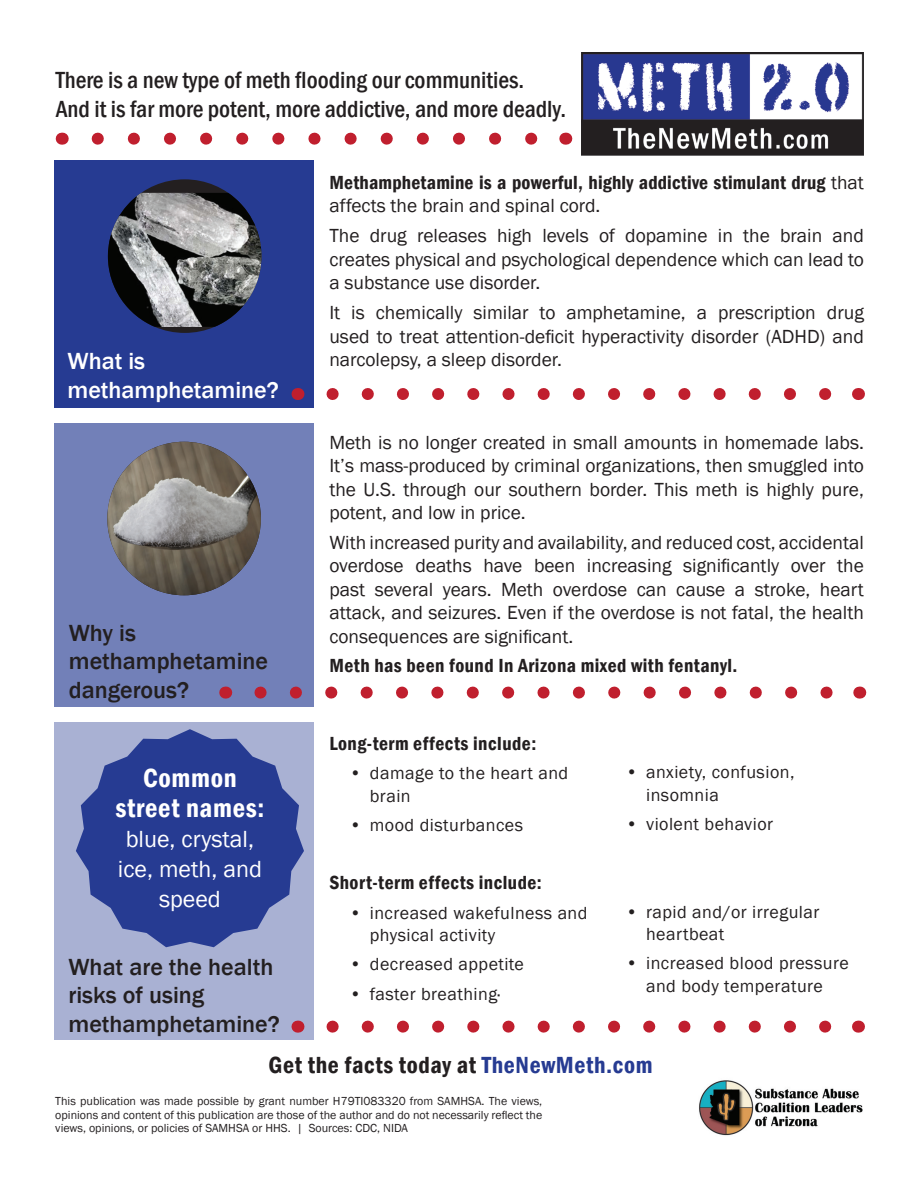
<style>
.page{position:relative;width:918px;height:1188px;background:#fff}
.page>*{position:absolute;margin:0;border:0;box-sizing:border-box;transform-origin:0 0}
.t1{font:600 condensed 27px/30px "Franklin Gothic";letter-spacing:.025em;color:#fff;text-align:center}
.t2{font:500 condensed 24px/28.5px "Franklin Gothic";color:#231f20}
.t3{font:500 24px/28.8px "Franklin Gothic";color:#231f20}
.t4{font:600 condensed 24px "Franklin Gothic";letter-spacing:.025em;color:#231f20}
.t5{font:24px/30px "Franklin Gothic";color:#fff;text-align:center}
.t6{font:500 24px/29.1px "Franklin Gothic";color:#fff}
.t7{font:19.5px/23.4px "Franklin Gothic";color:#231f20;text-align:justify}
.t8{font:600 condensed 19.5px/23.4px "Franklin Gothic";letter-spacing:.025em;color:#231f20}
.t9{font:18px/22.5px "Franklin Gothic";letter-spacing:.025em;color:#231f20}
.t10{font:12px/13.5px "Franklin Gothic";color:#231f20;text-align:justify}
.s1{font-weight:400;font-stretch:normal}
.s2{color:#263b92}
</style>
<div class="page">
<img style="left:581px;top:53px;width:282px;height:103px">
<div style="left:54px;top:160px;width:260px;height:248px;background:#263b92"></div>
<svg style="left:333px;top:388px;width:499px;height:12px"></svg>
<svg style="left:297px;top:388px;width:1px;height:12px"></svg>
<svg style="left:858px;top:388px;width:1px;height:12px"></svg>
<div style="left:108px;top:179px;width:153px;height:154px;background:#231f20;border-radius:50%"></div>
<img style="left:108px;top:193px;width:153px;height:134px">
<div style="left:54px;top:423px;width:260px;height:283px;background:#7280b8"></div>
<img style="left:107px;top:442px;width:154px;height:153px;border-radius:77px">
<div style="left:55px;top:722px;width:259px;height:318px;background:#a9b1d3"></div>
<svg style="left:333px;top:1021px;width:499px;height:12px"></svg>
<svg style="left:297px;top:1021px;width:1px;height:12px"></svg>
<svg style="left:858px;top:1021px;width:1px;height:12px"></svg>
<img style="left:699px;top:1080px;width:164px;height:56px">
<svg style="left:260px;top:687px;width:573px;height:12px"></svg>
<svg style="left:225px;top:687px;width:1px;height:12px"></svg>
<svg style="left:859px;top:687px;width:1px;height:12px"></svg>
<svg style="left:98px;top:133px;width:440px;height:12px"></svg>
<svg style="left:62px;top:133px;width:1px;height:12px"></svg>
<svg style="left:565px;top:133px;width:1px;height:12px"></svg>
<svg style="left:76px;top:729px;width:228px;height:218px;fill:#263b92"></svg>
<p class="t2" style="left:56px;top:66px;width:512px">There is a new type of meth flooding our communities.<br>And it is far more potent, more addictive, and more deadly.</p>
<p class="t6" style="left:68px;top:347px;width:213px">What is methamphetamine?</p>
<p class="t3" style="left:69px;top:618px;width:201px">Why is methamphetamine dangerous?</p>
<h1 class="t1" style="left:115px;top:763px;width:150px">Common street names:</h1>
<p class="t5" style="left:118px;top:825px;width:146px">blue, crystal, ice, meth, and speed</p>
<p class="t3" style="left:68px;top:953px;width:213px">What are the health risks of using methamphetamine?</p>
<p class="t8" style="left:329px;top:170px;width:536px">Methamphetamine is a powerful, highly addictive stimulant drug <span class="s1">that affects the brain and spinal cord.</span></p>
<p class="t7" style="left:329px;top:225px;width:536px">The drug releases high levels of dopamine in the brain and creates physical and psychological dependence which can lead to a substance use disorder.</p>
<p class="t7" style="left:329px;top:302px;width:536px">It is chemically similar to amphetamine, a prescription drug used to treat attention-deficit hyperactivity disorder (ADHD) and narcolepsy, a sleep disorder.</p>
<p class="t7" style="left:329px;top:431px;width:536px">Meth is no longer created in small amounts in homemade labs.<br>It’s mass-produced by criminal organizations, then smuggled into the U.S. through our southern border. This meth is highly pure, potent, and low in price.</p>
<p class="t7" style="left:329px;top:531px;width:536px">With increased purity and availability, and reduced cost, accidental overdose deaths have been increasing significantly over the past several years. Meth overdose can cause a stroke, heart attack, and seizures. Even if the overdose is not fatal, the health consequences are significant.</p>
<p class="t8" style="left:329px;top:653px;width:410px">Meth has been found In Arizona mixed with fentanyl.</p>
<p class="t8" style="left:329px;top:732px;width:208px">Long-term effects include:</p>
<p class="t9" style="left:370px;top:763px;width:200px;text-indent:-20px">• damage to the heart and brain</p>
<p class="t9" style="left:350px;top:814px;width:175px">• mood disturbances</p>
<p class="t8" style="left:329px;top:871px;width:214px">Short-term effects include:</p>
<p class="t9" style="left:370px;top:902px;width:219px;text-indent:-20px">• increased wakefulness and physical activity</p>
<p class="t9" style="left:350px;top:954px;width:176px">• decreased appetite</p>
<p class="t9" style="left:350px;top:983px;width:152px">• faster breathing·</p>
<p class="t9" style="left:646px;top:762px;width:150px;text-indent:-20px">• anxiety, confusion, insomnia</p>
<p class="t9" style="left:626px;top:813px;width:149px">• violent behavior</p>
<p class="t9" style="left:646px;top:901px;width:175px;text-indent:-20px">• rapid and/or irregular heartbeat</p>
<p class="t9" style="left:626px;top:952px;width:225px;text-align:center">• increased blood pressure and body temperature</p>
<p class="t4" style="left:269px;top:1049px;width:385px">Get the facts today at <span class="s2">TheNewMeth.com</span></p>
<p class="t10" style="left:55px;top:1095px;width:488px">This publication was made possible by grant number H79TI083320 from SAMHSA. The views, opinions and content of this publication are those of the author and do not necessarily reflect the views, opinions, or policies of SAMHSA or HHS. | Sources: CDC, NIDA</p>
</div>
